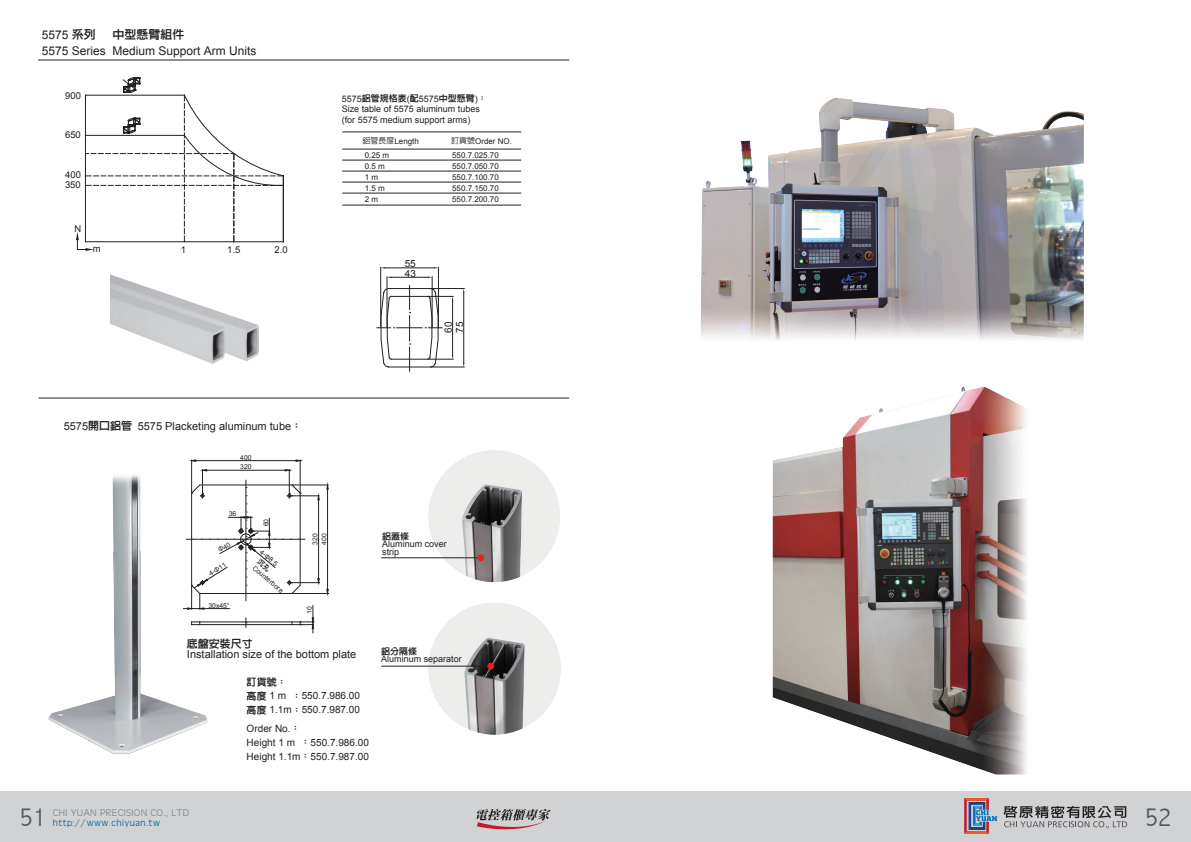
<style>
.page{position:relative;width:1191px;height:842px;background:#fff}
.page>*{position:absolute;margin:0;border:0;box-sizing:border-box;transform-origin:0 0}
.t1{font:300 condensed 26.7px "Abadi";color:#57585a;scale:1.09 1}
.t2{font:12px "Arial";color:#231f20}
.t3{font:12px "Lin Gothic Extra";color:#231f20}
.t4{font:11px "Arial";color:#231f20}
.t5{font:11px "Lin Gothic Extra";color:#231f20}
.t6{font:10px/14px "Arial";color:#231f20}
.t7{font:10px "Antique Oli T Ligh";letter-spacing:.02em;color:#808285;scale:1.1 1}
.t8{font:10px "Antique Oli T Ligh";letter-spacing:.05em;color:#0164a2}
.t9{font:10px "Lin Gothic Extra";color:#231f20}
.t10{font:9.9px/9.4px "Arial";color:#231f20}
.t11{font:9.5px "Arial";color:#231f20}
.t12{font:9px/8px "Arial";color:#231f20}
.t13{font:9px "Lin Gothic Extra";color:#231f20}
.t14{font:8px/11px "Arial";color:#231f20}
.t15{font:6.8px/9px "Arial";color:#231f20}
.s1{font-family:"Lin Gothic Extra"}
.s2{font-family:"Arial"}
.s3{font-family:"Lin Gothic";font-weight:500}
</style>
<div class="page">
<hr style="left:38px;top:60px;width:531px;height:1px;background:#231f20">
<img style="left:110px;top:274px;width:149px;height:89px">
<hr style="left:38px;top:398px;width:531px;height:1px;background:#231f20">
<hr style="left:380px;top:267px;width:1px;height:60px;background:#231f20">
<hr style="left:438px;top:267px;width:1px;height:60px;background:#231f20">
<hr style="left:385px;top:268px;width:49px;height:1px;background:#231f20">
<hr style="left:387px;top:277px;width:1px;height:50px;background:#231f20">
<hr style="left:432px;top:277px;width:1px;height:50px;background:#231f20">
<hr style="left:391px;top:277px;width:37px;height:1px;background:#231f20">
<hr style="left:431px;top:367px;width:33px;height:1px;background:#231f20">
<hr style="left:431px;top:288px;width:33px;height:1px;background:#231f20">
<hr style="left:463px;top:293px;width:1px;height:70px;background:#231f20">
<svg style="left:377px;top:285px;width:76px;height:86px"></svg>
<img style="left:48px;top:462px;width:160px;height:292px">
<img style="left:405px;top:450px;width:155px;height:133px">
<img style="left:412px;top:603px;width:149px;height:132px">
<hr style="left:381px;top:557px;width:100px;height:1px;background:#231f20">
<div style="left:477px;top:555px;width:7px;height:6px;border:1px solid #ee1d23;border-radius:50%"></div>
<hr style="left:381px;top:666px;width:107px;height:1px;background:#231f20">
<div style="left:487px;top:663px;width:7px;height:6px;border:1px solid #ee1d23;border-radius:50%"></div>
<hr style="left:191px;top:460px;width:1px;height:33px;background:#231f20">
<hr style="left:300px;top:460px;width:1px;height:33px;background:#231f20">
<hr style="left:196px;top:460px;width:100px;height:1px;background:#231f20">
<svg style="left:189px;top:459px;width:7px;height:3px"></svg>
<svg style="left:296px;top:459px;width:6px;height:3px"></svg>
<hr style="left:292px;top:485px;width:36px;height:1px;background:#231f20">
<hr style="left:292px;top:593px;width:36px;height:1px;background:#231f20">
<hr style="left:327px;top:489px;width:1px;height:100px;background:#231f20">
<svg style="left:326px;top:482px;width:3px;height:7px"></svg>
<svg style="left:326px;top:589px;width:3px;height:7px"></svg>
<svg style="left:76px;top:77px;width:208px;height:174px"></svg>
<hr style="left:342px;top:132px;width:179px;height:1px;background:#231f20">
<hr style="left:342px;top:149px;width:179px;height:1px;background:#231f20">
<hr style="left:342px;top:160px;width:179px;height:1px;background:#231f20">
<hr style="left:342px;top:171px;width:179px;height:1px;background:#231f20">
<hr style="left:342px;top:182px;width:179px;height:1px;background:#231f20">
<hr style="left:342px;top:193px;width:179px;height:1px;background:#231f20">
<hr style="left:342px;top:205px;width:179px;height:1px;background:#231f20">
<div style="left:0;top:791px;width:1191px;height:51px;background:#d1d2d4"></div>
<svg style="left:1003px;top:806px;width:124px;height:22px"></svg>
<svg style="left:964px;top:798px;width:33px;height:36px"></svg>
<svg style="left:476px;top:809px;width:74px;height:20px"></svg>
<img style="left:701px;top:98px;width:382px;height:243px">
<img style="left:773px;top:387px;width:254px;height:388px">
<svg style="left:183px;top:469px;width:137px;height:164px"></svg>
<h2 class="t2" style="left:42px;top:27px;width:56px">5575 <span class="s1">系列</span></h2>
<h2 class="t3" style="left:112px;top:29px;width:73px">中型懸臂組件</h2>
<h2 class="t2" style="left:42px;top:43px;width:216px">5575 Series Medium Support Arm Units</h2>
<p class="t11" style="left:65px;top:89px;width:17px">900</p>
<p class="t11" style="left:65px;top:128px;width:17px">650</p>
<p class="t11" style="left:65px;top:168px;width:17px">400</p>
<p class="t11" style="left:65px;top:178px;width:17px">350</p>
<p class="t11" style="left:75px;top:222px;width:8px">N</p>
<p class="t11" style="left:181px;top:243px;width:7px">1</p>
<p class="t11" style="left:93px;top:243px;width:9px">m</p>
<p class="t11" style="left:227px;top:243px;width:15px">1.5</p>
<p class="t11" style="left:274px;top:243px;width:15px">2.0</p>
<p class="t13" style="left:342px;top:94px;width:147px"><span class="s2">5575</span>鋁管規格表<span class="s2">(</span>配<span class="s2">5575</span>中型懸臂<span class="s2">)</span>：</p>
<p class="t12" style="left:342px;top:104px;width:140px;line-height:11px">Size table of 5575 aluminum tubes (for 5575 medium support arms)</p>
<p class="t14" style="left:362px;top:136px;width:58px"><span class="s3">鋁管長度</span>Length</p>
<p class="t14" style="left:451px;top:136px;width:62px"><span class="s3">訂貨號</span>Order NO.</p>
<p class="t14" style="left:365px;top:149px;width:26px">0.25 m<br>0.5 m<br>1 m<br>1.5 m<br>2 m</p>
<p class="t14" style="left:452px;top:149px;width:48px;text-align:justify">550.7.025.70<br>550.7.050.70<br>550.7.100.70<br>550.7.150.70<br>550.7.200.70</p>
<p class="t10" style="left:405px;top:259px;width:13px">55<br>43</p>
<p class="t6" style="left:443px;top:333px;width:13px;line-height:11.1px;rotate:-90deg">60<br>75</p>
<h3 class="t4" style="left:64px;top:418px;width:240px">5575<span class="s1">開口鋁管</span> 5575 Placketing aluminum tube<span class="s1">：</span></h3>
<p class="t15" style="left:240px;top:453px;width:13px">400</p>
<p class="t15" style="left:240px;top:462px;width:13px">320</p>
<p class="t15" style="left:229px;top:510px;width:9px">36</p>
<p class="t15" style="left:207px;top:570px;width:21px;rotate:-32deg">4-Φ11</p>
<p class="t15" style="left:208px;top:601px;width:23px">30x45°</p>
<p class="t15" style="left:262px;top:526px;width:9px;rotate:-90deg">60</p>
<p class="t15" style="left:263px;top:548px;width:22px;rotate:40deg">4-Φ8.5</p>
<p class="t15" style="left:256px;top:563px;width:39px;rotate:40deg">Counterbore</p>
<p class="t15" style="left:311px;top:545px;width:13px;rotate:-90deg">320<br>400</p>
<p class="t15" style="left:305px;top:614px;width:9px;rotate:-90deg">10</p>
<p class="t13" style="left:382px;top:532px;width:28px">鋁蓋條</p>
<p class="t12" style="left:382px;top:540px;width:66px">Aluminum cover strip</p>
<h3 class="t5" style="left:187px;top:638px;width:67px">底盤安裝尺寸</h3>
<h3 class="t4" style="left:187px;top:647px;width:171px">Installation size of the bottom plate</h3>
<p class="t9" style="left:247px;top:677px;width:42px">訂貨號：</p>
<p class="t6" style="left:247px;top:689px;width:115px"><span class="s1">高度</span> 1 m <span class="s1">：</span>550.7.986.00<span class="s1">高度</span> 1.1m<span class="s1">：</span>550.7.987.00</p>
<p class="t6" style="left:247px;top:721px;width:124px">Order No.<span class="s1">：<br></span>Height 1 m <span class="s1">：</span>550.7.986.00<br>Height 1.1m<span class="s1">：</span>550.7.987.00</p>
<p class="t13" style="left:381px;top:647px;width:37px">鋁分隔條</p>
<p class="t12" style="left:381px;top:655px;width:82px">Aluminum separator</p>
<h1 class="t1" style="left:19px;top:802px;width:26px">51</h1>
<p class="t8" style="left:53px;top:817px;width:109px">http://www.chiyuan.tw</p>
<h1 class="t1" style="left:1144px;top:802px;width:26px">52</h1>
<p class="t7" style="left:53px;top:807px;width:126px">CHI YUAN PRECISION CO., LTD</p>
</div>
